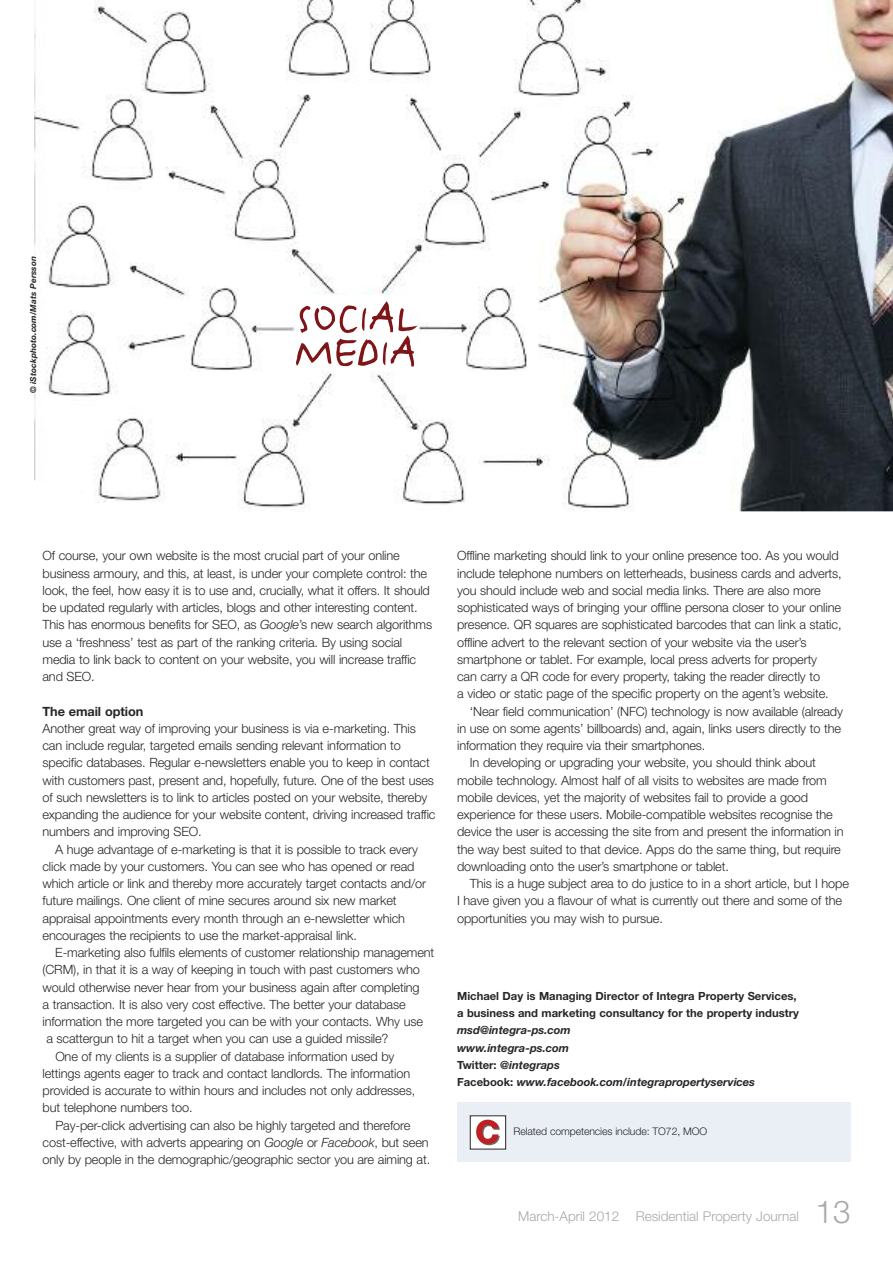
<style>
.page{position:relative;width:893px;height:1263px;background:#fff}
.page>*{position:absolute;margin:0;border:0;box-sizing:border-box;transform-origin:0 0}
.t1{font:700 54px "FF Justlefthand";letter-spacing:-.005em;color:#7e1618}
.t2{font:300 31.5px "Helvetica Neue LT Std";color:#a9a8a9}
.t3{font:300 13.5px "Helvetica Neue LT Std";color:#a9a8a9}
.t4{font:300 12.75px/17.2px "Helvetica Neue LT Std";letter-spacing:-.01em;color:#272627}
.t5{font:700 12.75px "Helvetica Neue LT Std";letter-spacing:-.005em;color:#272627}
.t6{font:700 11.25px/17.2px "Helvetica Neue LT Std";color:#272627}
.t7{font:italic 700 11.25px/17.2px "Helvetica Neue LT Std";color:#272627}
.t8{font:300 10.5px "Helvetica Neue LT Std";letter-spacing:-.01em;color:#272627}
.t9{font:italic 700 8.25px "Helvetica Neue LT Std";letter-spacing:.015em;color:#272627}
.s1{font-style:italic}
.s2{font-style:normal}
</style>
<div class="page">
<div style="left:457px;top:1103px;width:393px;height:59px;background:#eaeff6"></div>
<div style="left:470px;top:1116px;width:36px;height:33px;background:#fff"></div>
<svg style="left:476px;top:1120px;width:24px;height:25px"></svg>
<div style="left:470px;top:1115px;width:36px;height:34px;border:1px solid #272627"></div>
<img style="left:34px;top:0;width:859px;height:511px">
<div style="left:297px;top:296px;width:119px;height:73px;background:#fff"></div>
<p class="t9" style="left:30px;top:393px;width:139px;rotate:-90deg">© iStockphoto.com/Mats Persson</p>
<h1 class="t1" style="left:297px;top:281px;width:119px">SOCIAL</h1>
<h1 class="t1" style="left:294px;top:316px;width:124px">MEDIA</h1>
<p class="t4" style="left:43px;top:548px;width:391px">Of course, your own website is the most crucial part of your online business armoury, and this, at least, is under your complete control: the look, the feel, how easy it is to use and, crucially, what it offers. It should be updated regularly with articles, blogs and other interesting content.<br>This has enormous benefits for SEO, as <span class="s1">Google</span>’s new search algorithms use a ‘freshness’ test as part of the ranking criteria. By using social media to link back to content on your website, you will increase traffic and SEO.</p>
<p class="t5" style="left:43px;top:706px;width:102px">The email option</p>
<p class="t4" style="left:43px;top:721px;width:395px">Another great way of improving your business is via e-marketing. This can include regular, targeted emails sending relevant information to specific databases. Regular e-newsletters enable you to keep in contact with customers past, present and, hopefully, future. One of the best uses of such newsletters is to link to articles posted on your website, thereby expanding the audience for your website content, driving increased traffic numbers and improving SEO.</p>
<p class="t4" style="left:43px;top:841px;width:385px;text-indent:13px">A huge advantage of e-marketing is that it is possible to track every click made by your customers. You can see who has opened or read which article or link and thereby more accurately target contacts and/or future mailings. One client of mine secures around six new market appraisal appointments every month through an e-newsletter which encourages the recipients to use the market-appraisal link.</p>
<p class="t4" style="left:55px;top:945px;width:381px">E-marketing also fulfils elements of customer relationship management</p>
<p class="t4" style="left:43px;top:962px;width:379px">(CRM), in that it is a way of keeping in touch with past customers who</p>
<p class="t4" style="left:43px;top:979px;width:379px">would otherwise never hear from your business again after completing</p>
<p class="t4" style="left:43px;top:997px;width:365px">a transaction. It is also very cost effective. The better your database</p>
<p class="t4" style="left:43px;top:1014px;width:382px">information the more targeted you can be with your contacts. Why use</p>
<p class="t4" style="left:46px;top:1031px;width:344px">a scattergun to hit a target when you can use a guided missile?</p>
<p class="t4" style="left:55px;top:1048px;width:341px">One of my clients is a supplier of database information used by</p>
<p class="t4" style="left:43px;top:1066px;width:369px">lettings agents eager to track and contact landlords. The information</p>
<p class="t4" style="left:43px;top:1083px;width:374px">provided is accurate to within hours and includes not only addresses,</p>
<p class="t4" style="left:43px;top:1100px;width:152px">but telephone numbers too.</p>
<p class="t4" style="left:55px;top:1117px;width:356px">Pay-per-click advertising can also be highly targeted and therefore</p>
<p class="t4" style="left:43px;top:1135px;width:388px">cost-effective, with adverts appearing on <span class="s1">Google</span> or <span class="s1">Facebook</span>, but seen</p>
<p class="t4" style="left:43px;top:1152px;width:389px">only by people in the demographic/geographic sector you are aiming at.</p>
<p class="t4" style="left:457px;top:548px;width:386px">Offline marketing should link to your online presence too. As you would include telephone numbers on letterheads, business cards and adverts, you should include web and social media links. There are also more sophisticated ways of bringing your offline persona closer to your online presence. QR squares are sophisticated barcodes that can link a static, offline advert to the relevant section of your website via the user’s smartphone or tablet. For example, local press adverts for property<br>can carry a QR code for every property, taking the reader directly to<br>a video or static page of the specific property on the agent’s website.</p>
<p class="t4" style="left:470px;top:703px;width:375px">‘Near field communication’ (NFC) technology is now available (already</p>
<p class="t4" style="left:457px;top:721px;width:385px">in use on some agents’ billboards) and, again, links users directly to the</p>
<p class="t4" style="left:457px;top:738px;width:250px">information they require via their smartphones.</p>
<p class="t4" style="left:470px;top:755px;width:347px">In developing or upgrading your website, you should think about</p>
<p class="t4" style="left:457px;top:772px;width:371px">mobile technology. Almost half of all visits to websites are made from</p>
<p class="t4" style="left:457px;top:790px;width:353px">mobile devices, yet the majority of websites fail to provide a good</p>
<p class="t4" style="left:457px;top:807px;width:377px">experience for these users. Mobile-compatible websites recognise the</p>
<p class="t4" style="left:457px;top:824px;width:388px">device the user is accessing the site from and present the information in</p>
<p class="t4" style="left:457px;top:841px;width:385px">the way best suited to that device. Apps do the same thing, but require</p>
<p class="t4" style="left:457px;top:859px;width:273px">downloading onto the user’s smartphone or tablet.</p>
<p class="t4" style="left:470px;top:876px;width:381px">This is a huge subject area to do justice to in a short article, but I hope</p>
<p class="t4" style="left:457px;top:893px;width:386px">I have given you a flavour of what is currently out there and some of the</p>
<p class="t4" style="left:457px;top:910px;width:207px">opportunities you may wish to pursue.</p>
<p class="t6" style="left:457px;top:988px;width:343px">Michael Day is Managing Director of Integra Property Services, a business and marketing consultancy for the property industry</p>
<p class="t7" style="left:457px;top:1023px;width:299px">msd@integra-ps.com<br>www.integra-ps.com<br><span class="s2">Twitter:</span> @integraps<br><span class="s2">Facebook:</span> www.facebook.com/integrapropertyservices</p>
<p class="t8" style="left:513px;top:1127px;width:195px">Related competencies include: TO72, MOO</p>
<p class="t3" style="left:518px;top:1211px;width:282px">March-April 2012 Residential Property Journal</p>
<h2 class="t2" style="left:815px;top:1200px;width:37px">13</h2>
</div>
